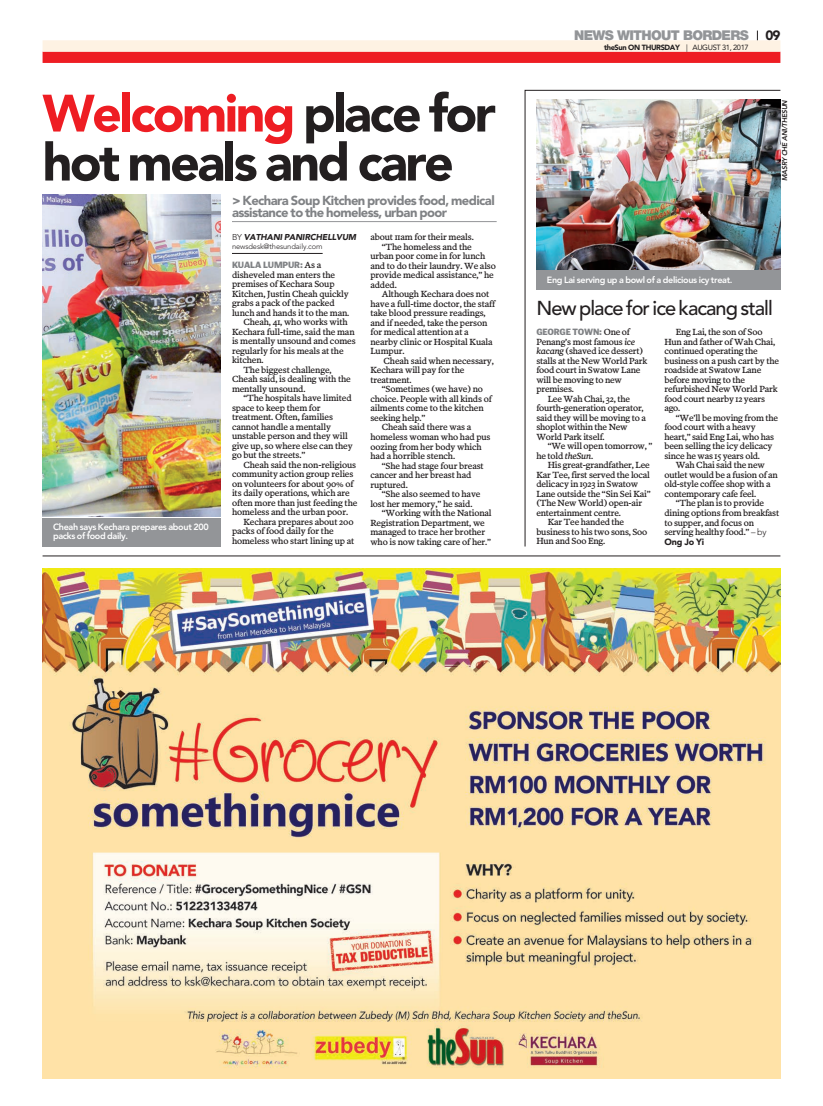
<style>
.page{position:relative;width:823px;height:1106px;background:#fff}
.page>*{position:absolute;margin:0;border:0;box-sizing:border-box;transform-origin:0 0}
.t1{font:900 52px/49px "Avenir";letter-spacing:-.05em;color:#231f20}
.t2{font:500 20px "Avenir";letter-spacing:-.05em;color:#231f20}
.t3{font:900 13.5px "Helvetica Neue";letter-spacing:-.05em;color:#939598}
.t4{font:900 13px/12px "Avenir";letter-spacing:-.045em;color:#808285}
.t5{font:9px/9.5px "Poynter Text Roman Four";letter-spacing:-.015em;color:#231f20}
.t6{font:800 9px/9.5px "Avenir";letter-spacing:-.035em;color:#fff}
.t7{font:900 9px "Poynter Text Sans";letter-spacing:-.015em;color:#808285}
.t8{font:900 9px "Avenir";letter-spacing:-.015em;color:#231f20}
.t9{font:italic 900 8.5px "Avenir";letter-spacing:-.015em;color:#231f20}
.t10{font:900 7.5px "Avenir";letter-spacing:-.05em;color:#231f20}
.t11{font:300 7.5px "Avenir";letter-spacing:-.015em;color:#231f20}
.t12{font:italic 800 7px "Avenir";color:#231f20}
.s1{color:#ee1d23}
.s2{font-weight:300;font-style:normal}
.s3{font-family:"Poynter Text Roman Four";font-weight:400;color:#231f20}
.s4{font-family:"Avenir";color:#231f20}
.s5{font-weight:400}
.s6{font-family:"Poynter Text Italic Four"}
.s7{font-family:"Avenir";font-weight:300}
</style>
<div class="page">
<svg style="left:524px;top:90px;width:256px;height:456px"></svg>
<div style="left:43px;top:52px;width:737px;height:11px;background:#ee1d23"></div>
<div style="left:43px;top:40px;width:737px;height:12px;background:#fef2e3"></div>
<img style="left:42px;top:568px;width:738px;height:510px">
<hr style="left:43px;top:556px;width:737px;height:1px;background:#231f20">
<hr style="left:232px;top:253px;width:90px;height:1px;background:#231f20">
<hr style="left:232px;top:221px;width:264px;height:1px;background:#939598">
<img style="left:43px;top:195px;width:177px;height:322px">
<img style="left:536px;top:100px;width:244px;height:169px">
<div style="left:536px;top:271px;width:244px;height:19px;background:#939598"></div>
<div style="left:43px;top:518px;width:177px;height:28px;background:#939598"></div>
<h1 class="t1" style="left:43px;top:93px;width:454px"><span class="s1">Welcoming</span> place for hot meals and care</h1>
<p class="t6" style="left:53px;top:522px;width:157px">Cheah says Kechara prepares about 200 packs of food daily.</p>
<h3 class="t4" style="left:232px;top:196px;width:264px">&gt; Kechara Soup Kitchen provides food, medical assistance to the homeless, urban poor</h3>
<p class="t9" style="left:232px;top:233px;width:126px"><span class="s2">BY</span> VATHANI PANIRCHELLVUM</p>
<p class="t11" style="left:232px;top:243px;width:92px">newsdesk@thesundaily.com</p>
<p class="t7" style="left:232px;top:262px;width:91px">KUALA LUMPUR: <span class="s3">As a</span></p>
<p class="t5" style="left:232px;top:271px;width:105px">disheveled man enters the</p>
<p class="t5" style="left:232px;top:280px;width:104px">premises of Kechara Soup</p>
<p class="t5" style="left:232px;top:290px;width:118px">Kitchen, Justin Cheah quickly</p>
<p class="t5" style="left:232px;top:299px;width:104px">grabs a pack of the packed</p>
<p class="t5" style="left:232px;top:309px;width:119px">lunch and hands it to the man.</p>
<p class="t5" style="left:243px;top:318px;width:106px">Cheah, 41, who works with</p>
<p class="t5" style="left:232px;top:328px;width:124px">Kechara full-time, said the man</p>
<p class="t5" style="left:232px;top:337px;width:125px">is mentally unsound and comes</p>
<p class="t5" style="left:232px;top:347px;width:113px">regularly for his meals at the</p>
<p class="t5" style="left:232px;top:356px;width:33px">kitchen.</p>
<p class="t5" style="left:243px;top:366px;width:90px">The biggest challenge,</p>
<p class="t5" style="left:232px;top:375px;width:120px">Cheah said, is dealing with the</p>
<p class="t5" style="left:232px;top:385px;width:75px">mentally unsound.</p>
<p class="t5" style="left:243px;top:394px;width:110px">“The hospitals have limited</p>
<p class="t5" style="left:232px;top:404px;width:90px">space to keep them for</p>
<p class="t5" style="left:232px;top:413px;width:102px">treatment. Often, families</p>
<p class="t5" style="left:232px;top:423px;width:100px">cannot handle a mentally</p>
<p class="t5" style="left:232px;top:432px;width:117px">unstable person and they will</p>
<p class="t5" style="left:232px;top:442px;width:122px">give up, so where else can they</p>
<p class="t5" style="left:232px;top:451px;width:75px">go but the streets.”</p>
<p class="t5" style="left:243px;top:461px;width:114px">Cheah said the non-religious</p>
<p class="t5" style="left:232px;top:470px;width:123px">community action group relies</p>
<p class="t5" style="left:232px;top:480px;width:123px">on volunteers for about 90% of</p>
<p class="t5" style="left:232px;top:489px;width:119px">its daily operations, which are</p>
<p class="t5" style="left:232px;top:499px;width:127px">often more than just feeding the</p>
<p class="t5" style="left:232px;top:508px;width:117px">homeless and the urban poor.</p>
<p class="t5" style="left:243px;top:518px;width:112px">Kechara prepares about 200</p>
<p class="t5" style="left:232px;top:527px;width:103px">packs of food daily for the</p>
<p class="t5" style="left:232px;top:537px;width:124px">homeless who start lining up at</p>
<p class="t5" style="left:370px;top:233px;width:105px">about 11am for their meals.</p>
<p class="t5" style="left:381px;top:243px;width:92px">“The homeless and the</p>
<p class="t5" style="left:370px;top:252px;width:116px">urban poor come in for lunch</p>
<p class="t5" style="left:370px;top:262px;width:127px">and to do their laundry. We also</p>
<p class="t5" style="left:370px;top:271px;width:125px">provide medical assistance,” he</p>
<p class="t5" style="left:370px;top:281px;width:28px">added.</p>
<p class="t5" style="left:381px;top:290px;width:109px">Although Kechara does not</p>
<p class="t5" style="left:370px;top:300px;width:126px">have a full-time doctor, the staff</p>
<p class="t5" style="left:370px;top:309px;width:117px">take blood pressure readings,</p>
<p class="t5" style="left:370px;top:319px;width:119px">and if needed, take the person</p>
<p class="t5" style="left:370px;top:328px;width:100px">for medical attention at a</p>
<p class="t5" style="left:370px;top:338px;width:124px">nearby clinic or Hospital Kuala</p>
<p class="t5" style="left:370px;top:347px;width:36px">Lumpur.</p>
<p class="t5" style="left:383px;top:357px;width:112px">Cheah said when necessary,</p>
<p class="t5" style="left:370px;top:366px;width:95px">Kechara will pay for the</p>
<p class="t5" style="left:370px;top:376px;width:43px">treatment.</p>
<p class="t5" style="left:381px;top:385px;width:103px">“Sometimes (we have) no</p>
<p class="t5" style="left:370px;top:395px;width:123px">choice. People with all kinds of</p>
<p class="t5" style="left:370px;top:404px;width:115px">ailments come to the kitchen</p>
<p class="t5" style="left:370px;top:414px;width:57px">seeking help.”</p>
<p class="t5" style="left:381px;top:423px;width:91px">Cheah said there was a</p>
<p class="t5" style="left:370px;top:433px;width:122px">homeless woman who had pus</p>
<p class="t5" style="left:370px;top:442px;width:113px">oozing from her body which</p>
<p class="t5" style="left:370px;top:452px;width:86px">had a horrible stench.</p>
<p class="t5" style="left:381px;top:461px;width:103px">“She had stage four breast</p>
<p class="t5" style="left:370px;top:471px;width:102px">cancer and her breast had</p>
<p class="t5" style="left:370px;top:480px;width:39px">ruptured.</p>
<p class="t5" style="left:381px;top:490px;width:100px">“She also seemed to have</p>
<p class="t5" style="left:370px;top:499px;width:104px">lost her memory,” he said.</p>
<p class="t5" style="left:381px;top:509px;width:111px">“Working with the National</p>
<p class="t5" style="left:370px;top:518px;width:116px">Registration Department, we</p>
<p class="t5" style="left:370px;top:528px;width:116px">managed to trace her brother</p>
<p class="t5" style="left:370px;top:537px;width:122px">who is now taking care of her.”</p>
<h3 class="t3" style="left:573px;top:31px;width:208px">NEWS WITHOUT BORDERS <span class="s4">09</span></h3>
<p class="t10" style="left:603px;top:44px;width:146px">theSun ON THURSDAY <span class="s5">|</span> <span class="s5">AUGUST 31, 2017</span></p>
<p class="t6" style="left:546px;top:275px;width:187px">Eng Lai serving up a bowl of a delicious icy treat.</p>
<p class="t12" style="left:781px;top:181px;width:82px;rotate:-90deg">MASRY CHE ANI/THESUN</p>
<h2 class="t2" style="left:536px;top:299px;width:238px">New place for ice kacang stall</h2>
<p class="t7" style="left:536px;top:329px;width:95px">GEORGE TOWN: <span class="s3">One of</span></p>
<p class="t5" style="left:536px;top:338px;width:100px">Penang’s most famous <span class="s6">ice</span></p>
<p class="t5" style="left:536px;top:347px;width:108px"><span class="s6">kacang</span> (shaved ice dessert)</p>
<p class="t5" style="left:536px;top:357px;width:112px">stalls at the New World Park</p>
<p class="t5" style="left:536px;top:366px;width:105px">food court in Swatow Lane</p>
<p class="t5" style="left:536px;top:376px;width:87px">will be moving to new</p>
<p class="t5" style="left:536px;top:385px;width:39px">premises.</p>
<p class="t5" style="left:547px;top:395px;width:84px">Lee Wah Chai, 32, the</p>
<p class="t5" style="left:536px;top:404px;width:109px">fourth-generation operator,</p>
<p class="t5" style="left:536px;top:414px;width:111px">said they will be moving to a</p>
<p class="t5" style="left:536px;top:423px;width:93px">shoplot within the New</p>
<p class="t5" style="left:536px;top:433px;width:70px">World Park itself.</p>
<p class="t5" style="left:547px;top:442px;width:106px">“We will open tomorrow, ”</p>
<p class="t5" style="left:536px;top:452px;width:58px">he told <span class="s6">theSun</span>.</p>
<p class="t5" style="left:547px;top:461px;width:104px">His great-grandfather, Lee</p>
<p class="t5" style="left:536px;top:471px;width:115px">Kar Tee, first served the local</p>
<p class="t5" style="left:536px;top:480px;width:103px">delicacy in 1923 in Swatow</p>
<p class="t5" style="left:536px;top:490px;width:116px">Lane outside the “Sin Sei Kai”</p>
<p class="t5" style="left:536px;top:499px;width:107px">(The New World) open-air</p>
<p class="t5" style="left:536px;top:509px;width:86px">entertainment centre.</p>
<p class="t5" style="left:547px;top:518px;width:78px">Kar Tee handed the</p>
<p class="t5" style="left:536px;top:528px;width:112px">business to his two sons, Soo</p>
<p class="t5" style="left:536px;top:537px;width:70px">Hun and Soo Eng.</p>
<p class="t5" style="left:664px;top:328px;width:116px;text-indent:11px">Eng Lai, the son of Soo<br>Hun and father of Wah Chai, continued operating the business on a push cart by the roadside at Swatow Lane before moving to the refurbished New World Park food court nearby 12 years ago.</p>
<p class="t5" style="left:664px;top:414px;width:115px;text-indent:11px">“We’ll be moving from the food court with a heavy heart,” said Eng Lai, who has been selling the icy delicacy since he was 15 years old.</p>
<p class="t5" style="left:675px;top:461px;width:90px">Wah Chai said the new</p>
<p class="t5" style="left:664px;top:471px;width:115px">outlet would be a fusion of an</p>
<p class="t5" style="left:664px;top:480px;width:107px">old-style coffee shop with a</p>
<p class="t5" style="left:664px;top:490px;width:93px">contemporary cafe feel.</p>
<p class="t5" style="left:675px;top:499px;width:90px">“The plan is to provide</p>
<p class="t5" style="left:664px;top:509px;width:116px">dining options from breakfast</p>
<p class="t5" style="left:664px;top:518px;width:91px">to supper, and focus on</p>
<p class="t5" style="left:664px;top:528px;width:104px">serving healthy food.” <span class="s7">– by</span></p>
<p class="t8" style="left:664px;top:537px;width:41px">Ong Jo Yi</p>
</div>
